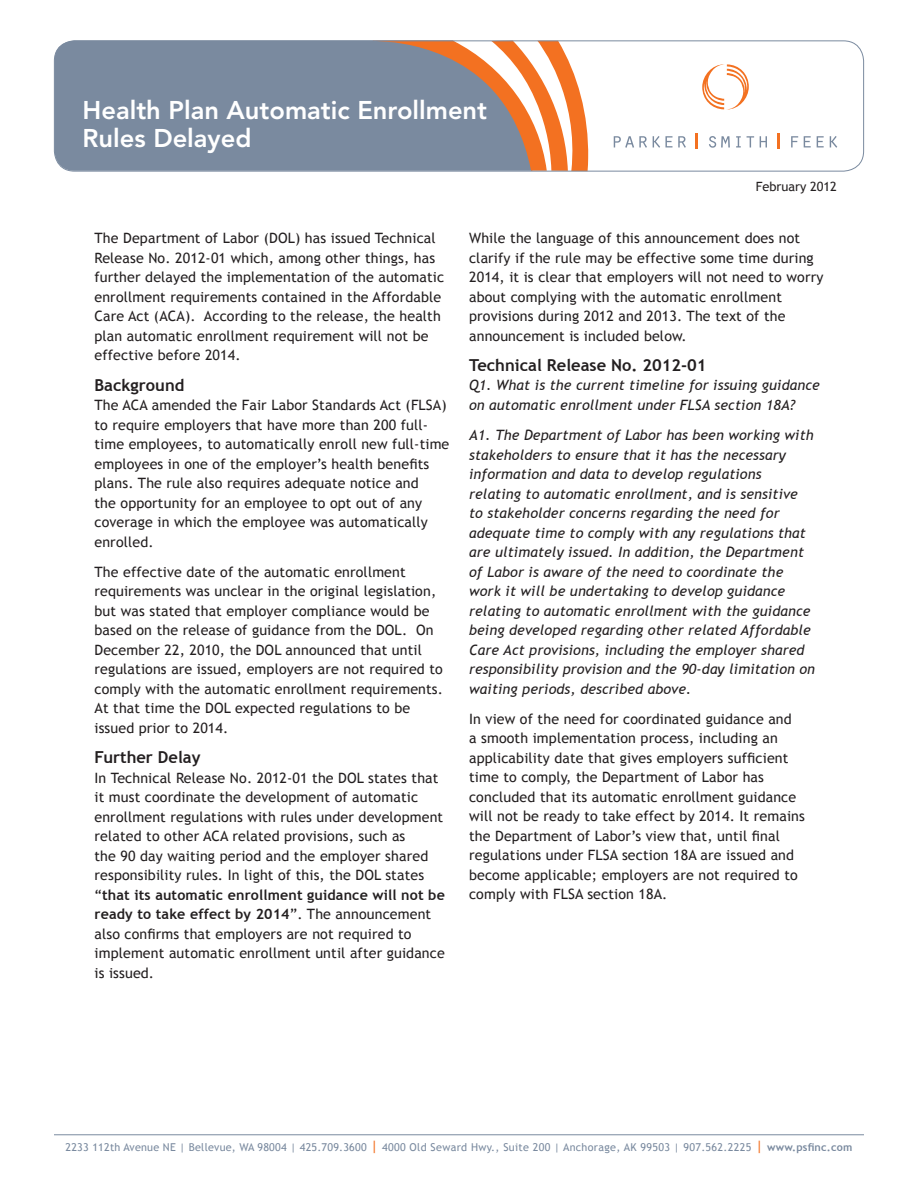
<style>
.page{position:relative;width:918px;height:1188px;background:#fff}
.page>*{position:absolute;margin:0;border:0;box-sizing:border-box;transform-origin:0 0}
.head{font:800 25.5px/28.5px "Avenir LT Std";color:#fff}
.paragraph_head{font:700 16.5px "Trebuchet MS";color:#231f20}
.body{font:14.25px/19.5px "Trebuchet MS";letter-spacing:.01em;color:#231f20}
.body-2{font:italic 14.25px/19.5px "Trebuchet MS";letter-spacing:.01em;color:#231f20}
.date{font:12.75px "Trebuchet MS";color:#231f20}
.t1{font:10.8px "Trebuchet MS";letter-spacing:.03em;color:#7a8a9f}
.s1{font-weight:700}
.s2{font-size:15px;color:#f37121}
</style>
<div class="page">
<div style="left:54px;top:42px;width:319px;height:129px;background:#7a8a9f"></div>
<svg style="left:702px;top:64px;width:47px;height:46px"></svg>
<svg style="left:614px;top:136px;width:33px;height:12px"></svg>
<svg style="left:653px;top:136px;width:33px;height:12px"></svg>
<svg style="left:709px;top:136px;width:21px;height:12px"></svg>
<svg style="left:736px;top:136px;width:5px;height:12px"></svg>
<svg style="left:747px;top:136px;width:7px;height:12px"></svg>
<svg style="left:760px;top:136px;width:7px;height:12px"></svg>
<svg style="left:791px;top:136px;width:7px;height:11px"></svg>
<svg style="left:804px;top:136px;width:7px;height:11px"></svg>
<svg style="left:817px;top:136px;width:7px;height:11px"></svg>
<svg style="left:830px;top:136px;width:7px;height:12px"></svg>
<svg style="left:696px;top:133px;width:2px;height:16px"></svg>
<svg style="left:778px;top:133px;width:2px;height:16px"></svg>
<svg style="left:373px;top:42px;width:216px;height:128px"></svg>
<div style="left:54px;top:40px;width:810px;height:132px;border:1px solid #7a8a9f;border-radius:20px"></div>
<hr style="left:54px;top:1134px;width:810px;height:1px;background:#7a8a9f">
<p class="head" style="left:82px;top:96px;width:406px">Health Plan Automatic Enrollment<br>Rules Delayed</p>
<p class="date" style="left:756px;top:179px;width:83px">February 2012</p>
<p class="body" style="left:94px;top:229px;width:351px">The Department of Labor (DOL) has issued Technical Release No. 2012-01 which, among other things, has further delayed the implementation of the automatic enrollment requirements contained in the Affordable Care Act (ACA). According to the release, the health plan automatic enrollment requirement will not be effective before 2014.</p>
<p class="paragraph_head" style="left:94px;top:375px;width:91px">Background</p>
<p class="body" style="left:94px;top:396px;width:356px">The ACA amended the Fair Labor Standards Act (FLSA) to require employers that have more than 200 full&shy;time employees, to automatically enroll new full-time employees in one of the employer’s health benefits plans. The rule also requires adequate notice and<br>the opportunity for an employee to opt out of any coverage in which the employee was automatically enrolled.</p>
<p class="body" style="left:94px;top:562px;width:350px">The effective date of the automatic enrollment requirements was unclear in the original legislation, but was stated that employer compliance would be based on the release of guidance from the DOL. On December 22, 2010, the DOL announced that until regulations are issued, employers are not required to comply with the automatic enrollment requirements.<br>At that time the DOL expected regulations to be issued prior to 2014.</p>
<p class="paragraph_head" style="left:94px;top:747px;width:108px">Further Delay</p>
<p class="body" style="left:94px;top:768px;width:352px">In Technical Release No. 2012-01 the DOL states that it must coordinate the development of automatic enrollment regulations with rules under development related to other ACA related provisions, such as<br>the 90 day waiting period and the employer shared responsibility rules. In light of this, the DOL states “<span class="s1">that its automatic enrollment guidance will not be ready to take effect by 2014</span>”. The announcement also confirms that employers are not required to implement automatic enrollment until after guidance is issued.</p>
<p class="body" style="left:469px;top:228px;width:356px">While the language of this announcement does not clarify if the rule may be effective some time during 2014, it is clear that employers will not need to worry about complying with the automatic enrollment provisions during 2012 and 2013. The text of the announcement is included below.</p>
<p class="paragraph_head" style="left:469px;top:355px;width:239px">Technical Release No. 2012-01</p>
<p class="body-2" style="left:469px;top:376px;width:352px">Q1. What is the current timeline for issuing guidance on automatic enrollment under FLSA section 18A?</p>
<p class="body-2" style="left:469px;top:426px;width:347px">A1. The Department of Labor has been working with stakeholders to ensure that it has the necessary information and data to develop regulations relating to automatic enrollment, and is sensitive to stakeholder concerns regarding the need for adequate time to comply with any regulations that are ultimately issued. In addition, the Department of Labor is aware of the need to coordinate the work it will be undertaking to develop guidance relating to automatic enrollment with the guidance being developed regarding other related Affordable Care Act provisions, including the employer shared responsibility provision and the 90-day limitation on waiting periods, described above.</p>
<p class="body" style="left:469px;top:709px;width:337px">In view of the need for coordinated guidance and<br>a smooth implementation process, including an applicability date that gives employers sufficient time to comply, the Department of Labor has concluded that its automatic enrollment guidance will not be ready to take effect by 2014. It remains the Department of Labor’s view that, until final regulations under FLSA section 18A are issued and become applicable; employers are not required to comply with FLSA section 18A.</p>
<p class="t1" style="left:65px;top:1141px;width:789px">2233 112th Avenue NE | Bellevue, WA 98004 | 425.709.3600 <span class="s2">|</span> 4000 Old Seward Hwy., Suite 200 | Anchorage, AK 99503 | 907.562.2225 <span class="s2">|</span> <span class="s1">www.psfinc.com</span></p>
</div>
